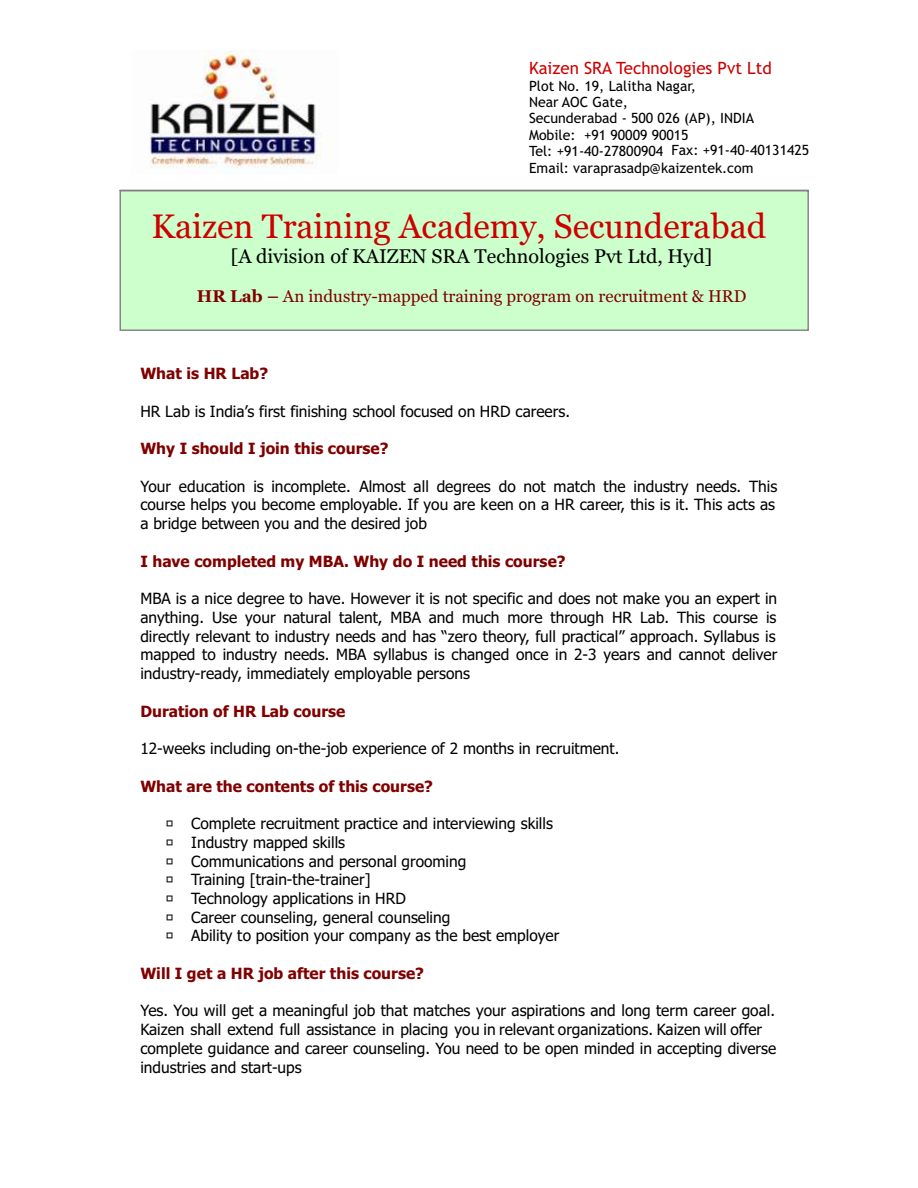
<style>
.page{position:relative;width:918px;height:1188px;background:#fff}
.page>*{position:absolute;margin:0;border:0;box-sizing:border-box;transform-origin:0 0}
.t1{font:33.9px "Georgia";color:#c00}
.t2{font:19.8px "Georgia";color:#000}
.t3{font:16.95px "Georgia";color:#800000}
.t4{font:16.95px "Trebuchet MS";color:#c00}
.t5{font:15.45px/18.8px "Tahoma";color:#000}
.t6{font:700 15.45px "Tahoma";color:#800000}
.t7{font:15.45px "Trebuchet MS";color:#000}
.t8{font:14.1px/16.4px "Trebuchet MS";color:#000}
.s1{font-weight:700}
</style>
<div class="page">
<div style="left:119px;top:189px;width:690px;height:142px;background:#cfc"></div>
<img style="left:149px;top:51px;width:182px;height:117px">
<p class="t4" style="left:529px;top:61px;width:244px">Kaizen SRA Technologies Pvt Ltd</p>
<p class="t8" style="left:529px;top:79px;width:227px">Plot No. 19, Lalitha Nagar,<br>Near AOC Gate,<br>Secunderabad - 500 026 (AP), INDIA</p>
<p class="t8" style="left:529px;top:143px;width:282px;line-height:17px">Tel: +91-40-27800904 Fax: +91-40-40131425<br>Email: varaprasadp@kaizentek.com</p>
<p class="t8" style="left:529px;top:128px;width:161px">Mobile: +91 90009 90015</p>
<h1 class="t1" style="left:152px;top:212px;width:616px">Kaizen Training Academy, Secunderabad</h1>
<p class="t2" style="left:231px;top:248px;width:483px">[A division of KAIZEN SRA Technologies Pvt Ltd, Hyd]</p>
<p class="t3" style="left:197px;top:290px;width:551px"><span class="s1">HR Lab –</span> An industry-mapped training program on recruitment &amp; HRD</p>
<p class="t6" style="left:140px;top:368px;width:129px">What is HR Lab?</p>
<p class="t5" style="left:140px;top:403px;width:431px">HR Lab is India’s first finishing school focused on HRD careers.</p>
<p class="t6" style="left:140px;top:443px;width:250px">Why I should I join this course?</p>
<p class="t5" style="left:140px;top:478px;width:638px">Your education is incomplete. Almost all degrees do not match the industry needs. This course helps you become employable. If you are keen on a HR career, this is it. This acts as a bridge between you and the desired job</p>
<p class="t6" style="left:140px;top:555px;width:427px">I have completed my MBA. Why do I need this course?</p>
<p class="t5" style="left:140px;top:591px;width:638px;text-align:justify">MBA is a nice degree to have. However it is not specific and does not make you an expert in anything. Use your natural talent, MBA and much more through HR Lab. This course is directly relevant to industry needs and has “zero theory, full practical” approach. Syllabus is mapped to industry needs. MBA syllabus is changed once in 2-3 years and cannot deliver industry-ready, immediately employable persons</p>
<p class="t6" style="left:140px;top:705px;width:207px">Duration of HR Lab course</p>
<p class="t5" style="left:140px;top:740px;width:481px">12-weeks including on-the-job experience of 2 months in recruitment.</p>
<p class="t6" style="left:140px;top:780px;width:294px">What are the contents of this course?</p>
<p class="t7" style="left:166px;top:818px;width:7px">?</p>
<p class="t5" style="left:191px;top:815px;width:363px">Complete recruitment practice and interviewing skills</p>
<p class="t7" style="left:166px;top:836px;width:7px">?</p>
<p class="t5" style="left:191px;top:834px;width:155px">Industry mapped skills</p>
<p class="t7" style="left:166px;top:855px;width:7px">?</p>
<p class="t5" style="left:191px;top:853px;width:277px">Communications and personal grooming</p>
<p class="t7" style="left:166px;top:874px;width:7px">?</p>
<p class="t5" style="left:191px;top:872px;width:181px">Training [train-the-trainer]</p>
<p class="t7" style="left:166px;top:893px;width:7px">?</p>
<p class="t5" style="left:191px;top:890px;width:216px">Technology applications in HRD</p>
<p class="t7" style="left:166px;top:911px;width:7px">?</p>
<p class="t5" style="left:191px;top:909px;width:261px">Career counseling, general counseling</p>
<p class="t7" style="left:166px;top:930px;width:7px">?</p>
<p class="t5" style="left:191px;top:928px;width:370px">Ability to position your company as the best employer</p>
<p class="t6" style="left:140px;top:967px;width:285px">Will I get a HR job after this course?</p>
<p class="t5" style="left:140px;top:1003px;width:637px">Yes. You will get a meaningful job that matches your aspirations and long term career goal.<br>Kaizen shall extend full assistance in placing you in relevant organizations. Kaizen will offer complete guidance and career counseling. You need to be open minded in accepting diverse industries and start-ups</p>
</div>
